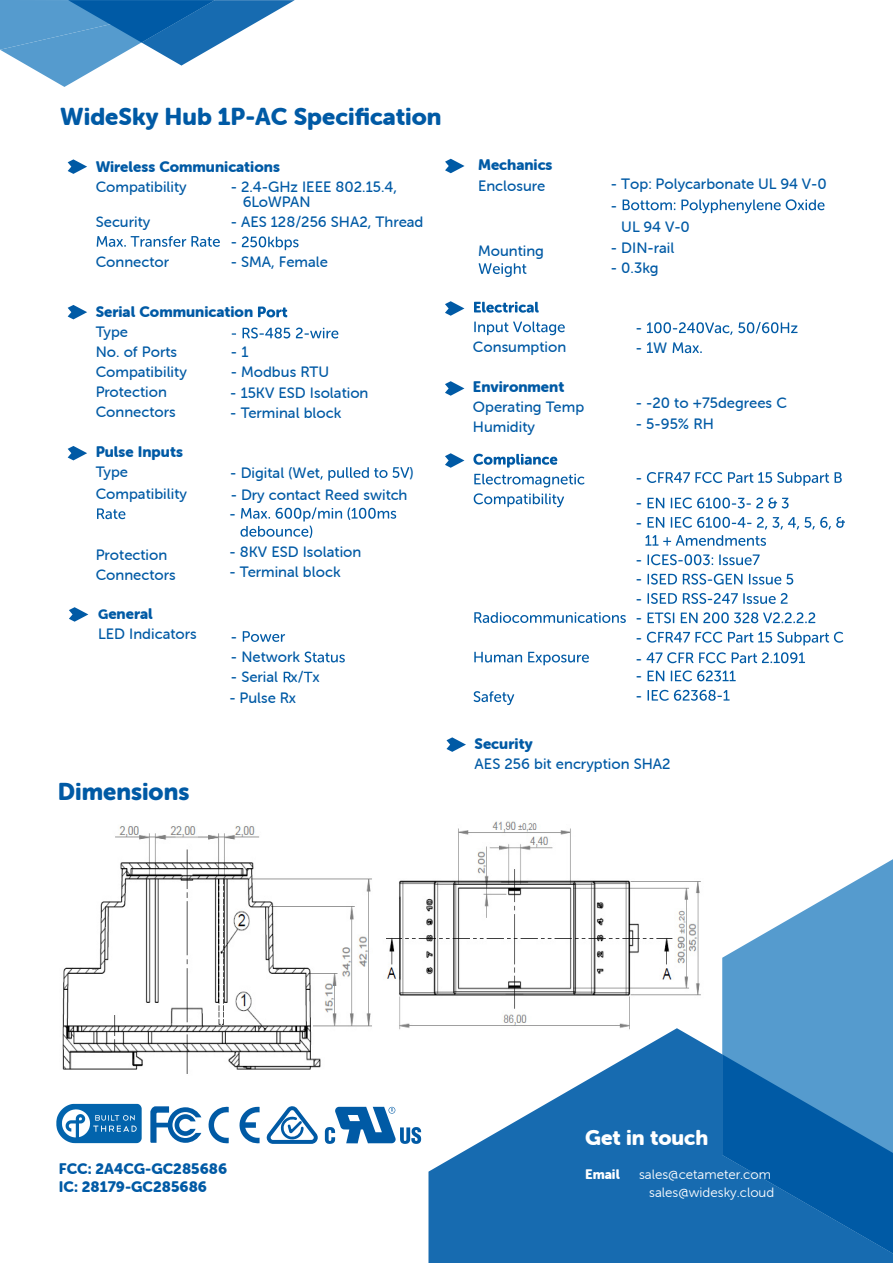
<style>
.page{position:relative;width:893px;height:1263px;background:#fff}
.page>*{position:absolute;margin:0;border:0;box-sizing:border-box;transform-origin:0 0}
.t1{font:24px "Museo Sans Rounded 900";color:#005aa5}
.t2{font:21px "Museo Sans Rounded 900";color:#fff}
.t3{font:15px/19.4px "Museo Sans Rounded 500";color:#005aa5}
.t4{font:15px/18px "Museo Sans Rounded 900";color:#005aa5}
.t5{font:13.5px/18px "Museo Sans Rounded 300";color:#fff;text-align:right}
.t6{font:13.5px "Museo Sans Rounded 900";color:#fff}
.s1{font-size:13.5px}
</style>
<div class="page">
<img style="left:386px;top:821px;width:315px;height:209px">
<svg style="left:722px;top:859px;width:171px;height:169px;fill:#559bce"></svg>
<svg style="left:428px;top:1028px;width:465px;height:235px;fill:#176bb0"></svg>
<svg style="left:722px;top:1054px;width:171px;height:199px;background:#1b6eb1"></svg>
<svg style="left:0;top:0;width:295px;height:87px"></svg>
<svg style="left:97px;top:236px;width:123px;height:11px"></svg>
<svg style="left:242px;top:236px;width:57px;height:14px"></svg>
<svg style="left:258px;top:307px;width:29px;height:10px"></svg>
<svg style="left:232px;top:328px;width:106px;height:10px"></svg>
<svg style="left:320px;top:467px;width:89px;height:14px"></svg>
<svg style="left:97px;top:508px;width:28px;height:11px"></svg>
<svg style="left:240px;top:507px;width:156px;height:31px"></svg>
<svg style="left:479px;top:263px;width:47px;height:14px"></svg>
<svg style="left:474px;top:302px;width:65px;height:11px"></svg>
<svg style="left:474px;top:321px;width:91px;height:14px"></svg>
<svg style="left:473px;top:454px;width:84px;height:14px"></svg>
<svg style="left:474px;top:474px;width:110px;height:13px"></svg>
<svg style="left:474px;top:493px;width:90px;height:14px"></svg>
<svg style="left:474px;top:612px;width:152px;height:11px"></svg>
<svg style="left:474px;top:652px;width:115px;height:13px"></svg>
<svg style="left:474px;top:691px;width:40px;height:14px"></svg>
<svg style="left:647px;top:322px;width:150px;height:13px"></svg>
<svg style="left:647px;top:342px;width:6px;height:11px"></svg>
<svg style="left:673px;top:342px;width:29px;height:11px"></svg>
<svg style="left:647px;top:472px;width:195px;height:14px"></svg>
<svg style="left:648px;top:497px;width:141px;height:11px"></svg>
<svg style="left:648px;top:517px;width:197px;height:12px"></svg>
<svg style="left:645px;top:535px;width:121px;height:11px"></svg>
<svg style="left:648px;top:554px;width:112px;height:11px"></svg>
<svg style="left:648px;top:574px;width:145px;height:11px"></svg>
<svg style="left:648px;top:593px;width:140px;height:11px"></svg>
<svg style="left:648px;top:612px;width:167px;height:11px"></svg>
<svg style="left:647px;top:632px;width:196px;height:13px"></svg>
<svg style="left:646px;top:652px;width:159px;height:11px"></svg>
<svg style="left:648px;top:670px;width:88px;height:11px"></svg>
<svg style="left:648px;top:690px;width:82px;height:11px"></svg>
<svg style="left:68px;top:159px;width:19px;height:15px"></svg>
<svg style="left:68px;top:305px;width:19px;height:14px"></svg>
<svg style="left:68px;top:446px;width:19px;height:14px"></svg>
<svg style="left:445px;top:301px;width:19px;height:15px"></svg>
<svg style="left:445px;top:381px;width:19px;height:15px"></svg>
<svg style="left:445px;top:453px;width:19px;height:15px"></svg>
<svg style="left:243px;top:631px;width:42px;height:11px"></svg>
<svg style="left:305px;top:651px;width:40px;height:11px"></svg>
<svg style="left:284px;top:672px;width:7px;height:10px"></svg>
<svg style="left:304px;top:672px;width:8px;height:10px"></svg>
<svg style="left:623px;top:199px;width:202px;height:14px"></svg>
<svg style="left:446px;top:737px;width:20px;height:15px"></svg>
<svg style="left:69px;top:607px;width:19px;height:15px"></svg>
<svg style="left:445px;top:159px;width:20px;height:14px"></svg>
<svg style="left:150px;top:1106px;width:51px;height:37px"></svg>
<svg style="left:239px;top:1106px;width:21px;height:37px"></svg>
<svg style="left:208px;top:1106px;width:21px;height:37px"></svg>
<svg style="left:267px;top:1106px;width:51px;height:38px"></svg>
<svg style="left:325px;top:1107px;width:96px;height:37px"></svg>
<img style="left:62px;top:826px;width:310px;height:248px">
<img style="left:56px;top:1103px;width:86px;height:41px">
<h1 class="t1" style="left:60px;top:103px;width:383px">WideSky Hub 1P-AC Specification</h1>
<p class="t4" style="left:96px;top:157px;width:186px">Wireless Communications</p>
<p class="t3" style="left:96px;top:177px;width:93px">Compatibility</p>
<p class="t3" style="left:243px;top:179px;width:156px;line-height:15.6px;text-indent:-12px">- 2.4-GHz IEEE 802.15.4,<br>6LoWPAN</p>
<p class="t3" style="left:96px;top:212px;width:56px">Security</p>
<p class="t3" style="left:231px;top:212px;width:194px;line-height:20px">- AES 128/256 SHA2, Thread -</p>
<p class="t3" style="left:231px;top:252px;width:99px">- SMA, Female</p>
<p class="t4" style="left:96px;top:303px;width:159px">Serial Communication</p>
<p class="t3" style="left:96px;top:322px;width:83px;line-height:20.1px">Type<br>No. of Ports</p>
<p class="t3" style="left:96px;top:252px;width:75px">Connector</p>
<p class="t3" style="left:231px;top:342px;width:19px">- 1</p>
<p class="t3" style="left:96px;top:363px;width:93px">Compatibility</p>
<p class="t3" style="left:231px;top:363px;width:100px">- Modbus RTU</p>
<p class="t3" style="left:96px;top:382px;width:82px;line-height:20.1px">Protection<br>Connectors</p>
<p class="t4" style="left:96px;top:443px;width:89px">Pulse Inputs</p>
<p class="t3" style="left:96px;top:463px;width:34px">Type</p>
<p class="t3" style="left:230px;top:383px;width:140px">- 15KV ESD Isolation</p>
<p class="t3" style="left:230px;top:403px;width:113px">- Terminal block</p>
<p class="t3" style="left:230px;top:463px;width:91px">- Digital (Wet</p>
<p class="t3" style="left:409px;top:463px;width:6px">)</p>
<p class="t3" style="left:96px;top:484px;width:93px">Compatibility</p>
<p class="t3" style="left:231px;top:485px;width:178px">- Dry contact Reed switch</p>
<p class="t3" style="left:96px;top:544px;width:82px;line-height:20.1px">Protection<br>Connectors</p>
<p class="t4" style="left:98px;top:605px;width:56px"><span class="s1">G</span>eneral</p>
<p class="t3" style="left:98px;top:624px;width:100px">LED Indicators</p>
<h1 class="t1" style="left:58px;top:777px;width:133px">Dimensions</h1>
<p class="t3" style="left:229px;top:504px;width:8px">-</p>
<p class="t3" style="left:229px;top:542px;width:133px">- 8KV ESD Isolation</p>
<p class="t3" style="left:229px;top:562px;width:113px">- Terminal block</p>
<p class="t3" style="left:231px;top:627px;width:8px">-</p>
<p class="t3" style="left:231px;top:647px;width:71px">- Network</p>
<p class="t3" style="left:231px;top:667px;width:90px">- Serial x/ x</p>
<p class="t3" style="left:229px;top:688px;width:68px">- Pulse Rx</p>
<p class="t4" style="left:478px;top:155px;width:76px">Mechanics</p>
<p class="t3" style="left:478px;top:176px;width:69px">Enclosure</p>
<p class="t3" style="left:478px;top:241px;width:67px">Mounting</p>
<p class="t3" style="left:473px;top:338px;width:95px">Consumption</p>
<p class="t4" style="left:473px;top:378px;width:93px">Environment</p>
<p class="t3" style="left:473px;top:397px;width:113px">Operating Temp<br>Humidity</p>
<p class="t3" style="left:611px;top:173px;width:218px;line-height:21.5px">- Top: Polycarbonate UL 94 V-0 -</p>
<p class="t3" style="left:611px;top:238px;width:65px">- DIN-rail</p>
<p class="t3" style="left:611px;top:258px;width:49px">- 0.3kg</p>
<p class="t3" style="left:621px;top:217px;width:70px">UL 94 V-0</p>
<p class="t3" style="left:636px;top:318px;width:8px">-</p>
<p class="t3" style="left:636px;top:338px;width:33px">- W</p>
<p class="t3" style="left:636px;top:394px;width:153px">- -20 to +75degrees C</p>
<p class="t3" style="left:636px;top:415px;width:80px">- 5-95% RH</p>
<p class="t3" style="left:636px;top:465px;width:8px;line-height:25.5px">- -</p>
<p class="t3" style="left:636px;top:513px;width:8px">-</p>
<p class="t3" style="left:636px;top:550px;width:8px;text-align:justify">- - - - -</p>
<p class="t3" style="left:636px;top:651px;width:8px;line-height:17px">- -</p>
<p class="t3" style="left:636px;top:686px;width:8px">-</p>
<p class="t4" style="left:475px;top:735px;width:60px">Security</p>
<p class="t3" style="left:475px;top:754px;width:197px">AES 256 bit encryption SHA2</p>
<p class="t4" style="left:59px;top:1160px;width:170px">FCC: 2A4CG-GC285686<br>IC: 28179-GC285686</p>
<h2 class="t2" style="left:585px;top:1126px;width:125px">Get in touch</h2>
<p class="t6" style="left:585px;top:1167px;width:36px">Email</p>
<p class="t5" style="left:639px;top:1166px;width:137px">sales@cetameter.com sales@widesky.cloud</p>
</div>
